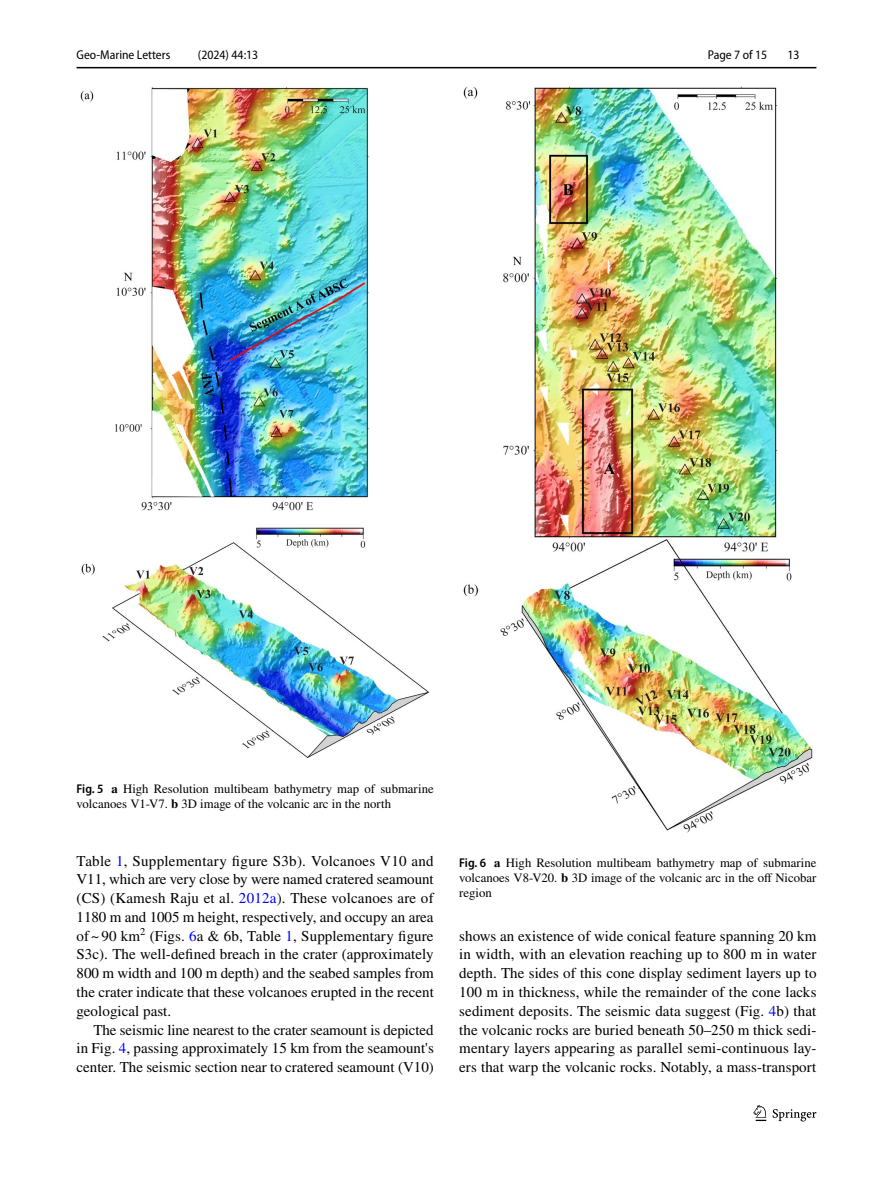
<style>
.page{position:relative;width:893px;height:1187px;background:#fff}
.page>*{position:absolute;margin:0;border:0;box-sizing:border-box;transform-origin:0 0}
.t1{font:15px/18.8px "STIX";color:#000;text-align:justify}
.t2{font:12.75px/15px "STIX";color:#000}
.t3{font:semi-condensed 12.75px "Myriad Pro";color:#000}
.s1{font-family:"Myriad Pro";font-weight:600;font-stretch:semi-condensed}
.s2{font-weight:700}
.s3{color:#00f}
</style>
<div class="page">
<hr style="left:77px;top:67px;width:739px;height:1px;background:#000">
<svg style="left:753px;top:1105px;width:13px;height:15px"></svg>
<svg style="left:773px;top:1109px;width:43px;height:12px"></svg>
<img style="left:80px;top:87px;width:350px;height:671px">
<img style="left:463px;top:87px;width:350px;height:745px">
<p class="t3" style="left:77px;top:48px;width:95px">Geo-Marine Letters</p>
<p class="t3" style="left:198px;top:48px;width:62px">(2024) 44:13</p>
<p class="t3" style="left:708px;top:48px;width:61px">Page 7 of 15</p>
<p class="t3" style="left:787px;top:48px;width:14px">13</p>
<p class="t2" style="left:77px;top:782px;width:359px"><span class="s1">Fig. 5</span> <span class="s2">a</span> High Resolution multibeam bathymetry map of submarine volcanoes V1-V7. <span class="s2">b</span> 3D image of the volcanic arc in the north</p>
<p class="t1" style="left:77px;top:852px;width:359px">Table <span class="s3">1</span>, Supplementary figure S3b). Volcanoes V10 and V11, which are very close by were named cratered seamount (CS) (Kamesh Raju et al. <span class="s3">2012a</span>). These volcanoes are of 1180 m and 1005 m height, respectively, and occupy an area of ~ 90 km<sup>2</sup> (Figs. <span class="s3">6</span>a &amp; 6b, Table <span class="s3">1</span>, Supplementary figure S3c). The well-defined breach in the crater (approximately 800 m width and 100 m depth) and the seabed samples from the crater indicate that these volcanoes erupted in the recent geological past.</p>
<p class="t1" style="left:77px;top:1021px;width:359px;text-indent:17px">The seismic line nearest to the crater seamount is depicted in Fig. <span class="s3">4</span>, passing approximately 15 km from the seamount's center. The seismic section near to cratered seamount (V10)</p>
<p class="t2" style="left:459px;top:856px;width:359px;text-align:justify"><span class="s1">Fig. 6</span> <span class="s2">a</span> High Resolution multibeam bathymetry map of submarine volcanoes V8-V20. <span class="s2">b</span> 3D image of the volcanic arc in the off Nicobar region</p>
<p class="t1" style="left:459px;top:927px;width:359px">shows an existence of wide conical feature spanning 20 km in width, with an elevation reaching up to 800 m in water depth. The sides of this cone display sediment layers up to 100 m in thickness, while the remainder of the cone lacks sediment deposits. The seismic data suggest (Fig. <span class="s3">4</span>b) that the volcanic rocks are buried beneath 50–250 m thick sedi&shy;mentary layers appearing as parallel semi-continuous lay&shy;ers that warp the volcanic rocks. Notably, a mass-transport</p>
</div>
